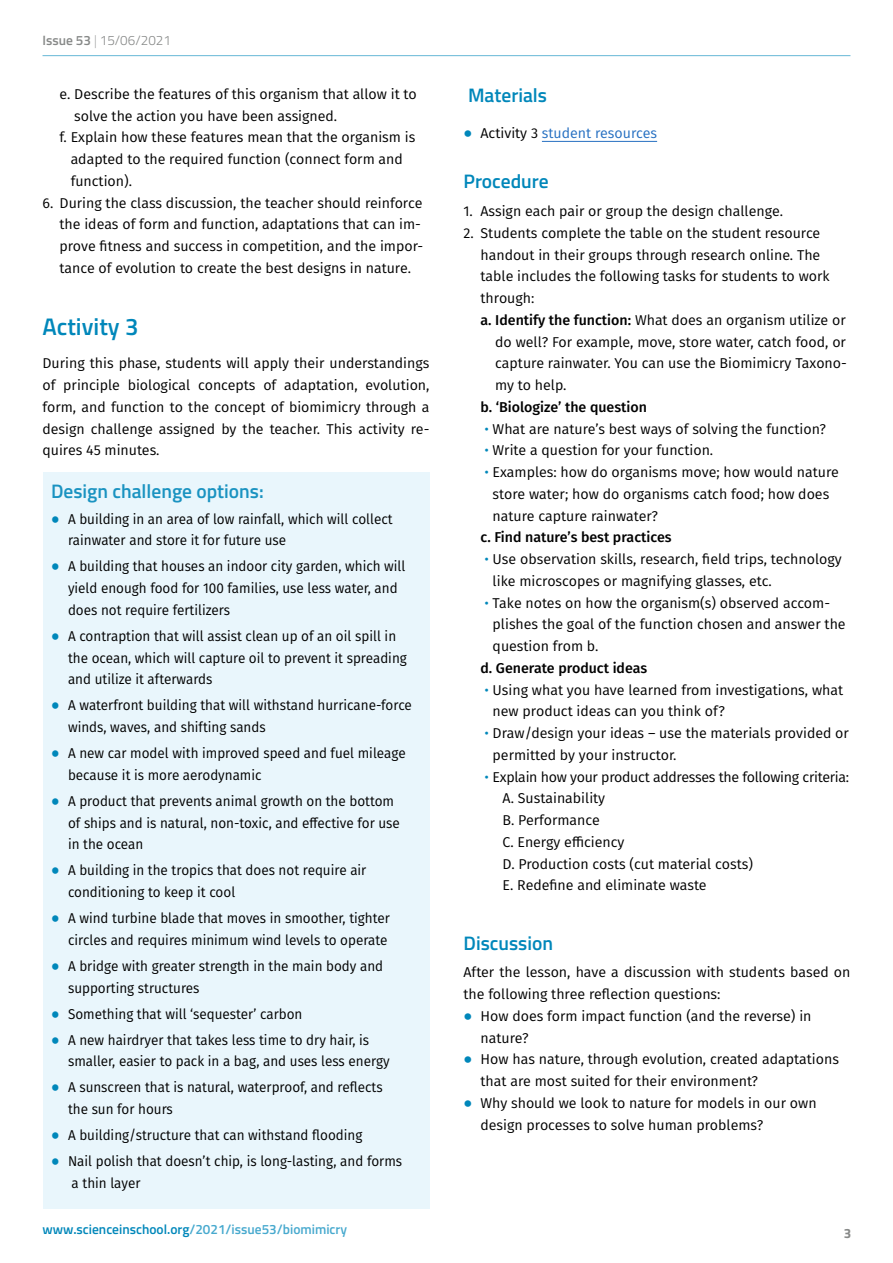
<style>
.page{position:relative;width:893px;height:1263px;background:#fff}
.page>*{position:absolute;margin:0;border:0;box-sizing:border-box;transform-origin:0 0}
.Heading_2{font:600 24px "Titillium Web";color:#0087ba}
.Heading_shading{font:600 19.5px "Titillium Web";color:#1a93c1}
.Heading_3{font:600 19.5px "Titillium Web";color:#0087ba}
.Normal_liste{font:600 19.5px "Titillium Web";color:#0087ba}
.List_figures_FIRA{font:14.25px/21.8px "Fira Sans";color:#000}
.copy_FIRA{font:14.25px/21.8px "Fira Sans";color:#000;scale:.95 1}
.copy_FIRA-2{font:14.25px/21.8px "Fira Sans";color:#000}
.List_figures_FIRA-2{font:500 14.25px "Fira Sans";color:#000}
.List_figures_FIRA-3{font:14.25px "Fira Sans";letter-spacing:-.02em;color:#000}
.t1{font:14.25px "Fira Sans";color:#256fc1}
.t2{font:600 13.5px "Titillium Web";color:#47a9ce}
.t3{font:300 13.5px "Titillium Web";color:#878988}
.t4{font:700 13.5px "Titillium Web";color:#878988}
.s1{font-weight:600}
.s2{font-weight:200}
.s3{color:#0087ba}
.s4{color:#000}
.s5{font-weight:500}
</style>
<div class="page">
<hr style="left:43px;top:55px;width:807px;height:1px;background:#66b7d6">
<div style="left:43px;top:472px;width:386px;height:42px;background:#e9f6fc"></div>
<div style="left:43px;top:489px;width:386px;height:56px;background:#e9f6fc"></div>
<div style="left:43px;top:537px;width:386px;height:77px;background:#e9f6fc"></div>
<div style="left:43px;top:606px;width:386px;height:78px;background:#e9f6fc"></div>
<div style="left:43px;top:676px;width:386px;height:56px;background:#e9f6fc"></div>
<div style="left:43px;top:723px;width:386px;height:56px;background:#e9f6fc"></div>
<div style="left:43px;top:771px;width:386px;height:78px;background:#e9f6fc"></div>
<div style="left:43px;top:841px;width:386px;height:56px;background:#e9f6fc"></div>
<div style="left:43px;top:888px;width:386px;height:56px;background:#e9f6fc"></div>
<div style="left:43px;top:936px;width:386px;height:56px;background:#e9f6fc"></div>
<div style="left:43px;top:984px;width:386px;height:34px;background:#e9f6fc"></div>
<div style="left:43px;top:1010px;width:386px;height:56px;background:#e9f6fc"></div>
<div style="left:43px;top:1058px;width:386px;height:56px;background:#e9f6fc"></div>
<div style="left:43px;top:1105px;width:386px;height:35px;background:#e9f6fc"></div>
<div style="left:43px;top:1131px;width:386px;height:78px;background:#e9f6fc"></div>
<hr style="left:542px;top:141px;width:115px;height:1px;background:#256fc1">
<p class="t3" style="left:43px;top:31px;width:130px"><span class="s1">Issue 53</span> <span class="s2">|</span> 15/06/2021</p>
<p class="List_figures_FIRA" style="left:74px;top:83px;width:344px;text-indent:-15px">e. Describe the features of this organism that allow it to solve the action you have been assigned.</p>
<p class="List_figures_FIRA" style="left:71px;top:126px;width:346px;text-indent:-11px">f. Explain how these features mean that the organism is adapted to the required function (connect form and function).</p>
<p class="List_figures_FIRA" style="left:60px;top:191px;width:365px;text-indent:-17px">6. During the class discussion, the teacher should reinforce the ideas of form and function, adaptations that can im&shy;prove fitness and success in competition, and the impor&shy;tance of evolution to create the best designs in nature.</p>
<p class="Heading_2" style="left:43px;top:308px;width:97px">Activity 3</p>
<p class="copy_FIRA-2" style="left:43px;top:352px;width:388px;text-align:justify">During this phase, students will apply their understandings of principle biological concepts of adaptation, evolution, form, and function to the concept of biomimicry through a design challenge assigned by the teacher. This activity re&shy;quires 45 minutes.</p>
<p class="Heading_shading" style="left:51px;top:476px;width:214px">Design challenge options:</p>
<p class="copy_FIRA" style="left:68px;top:507px;width:343px;text-indent:-17px"><span class="s3">⦁</span> A building in an area of low rainfall, which will collect rainwater and store it for future use</p>
<p class="copy_FIRA" style="left:68px;top:555px;width:357px;text-indent:-17px"><span class="s3">⦁</span> A building that houses an indoor city garden, which will yield enough food for 100 families, use less water, and does not require fertilizers</p>
<p class="copy_FIRA" style="left:68px;top:625px;width:358px;text-indent:-17px"><span class="s3">⦁</span> A contraption that will assist clean up of an oil spill in the ocean, which will capture oil to prevent it spreading and utilize it afterwards</p>
<p class="copy_FIRA" style="left:68px;top:694px;width:364px;text-indent:-17px"><span class="s3">⦁</span> A waterfront building that will withstand hurricane-force winds, waves, and shifting sands</p>
<p class="copy_FIRA" style="left:68px;top:742px;width:357px;text-indent:-17px"><span class="s3">⦁</span> A new car model with improved speed and fuel mileage because it is more aerodynamic</p>
<p class="copy_FIRA" style="left:68px;top:790px;width:351px;text-indent:-17px"><span class="s3">⦁</span> A product that prevents animal growth on the bottom of ships and is natural, non-toxic, and effective for use in the ocean</p>
<p class="copy_FIRA" style="left:68px;top:859px;width:316px;text-indent:-17px"><span class="s3">⦁</span> A building in the tropics that does not require air conditioning to keep it cool</p>
<p class="copy_FIRA" style="left:51px;top:907px;width:358px;text-align:right"><span class="s3">⦁</span> A wind turbine blade that moves in smoother, tighter circles and requires minimum wind levels to operate</p>
<p class="copy_FIRA" style="left:68px;top:955px;width:333px;text-indent:-17px"><span class="s3">⦁</span> A bridge with greater strength in the main body and supporting structures</p>
<p class="copy_FIRA" style="left:51px;top:1002px;width:266px"><span class="s3">⦁</span> Something that will ‘sequester’ carbon</p>
<p class="copy_FIRA" style="left:68px;top:1028px;width:340px;text-indent:-17px"><span class="s3">⦁</span> A new hairdryer that takes less time to dry hair, is smaller, easier to pack in a bag, and uses less energy</p>
<p class="copy_FIRA" style="left:68px;top:1076px;width:333px;text-indent:-17px"><span class="s3">⦁</span> A sunscreen that is natural, waterproof, and reflects the sun for hours</p>
<p class="copy_FIRA" style="left:51px;top:1124px;width:329px"><span class="s3">⦁</span> A building/structure that can withstand flooding</p>
<p class="copy_FIRA" style="left:72px;top:1150px;width:349px;text-indent:-21px"><span class="s3">⦁</span> Nail polish that doesn’t chip, is long-lasting, and forms a thin layer</p>
<p class="Normal_liste" style="left:468px;top:80px;width:81px">Materials</p>
<p class="t1" style="left:463px;top:123px;width:195px"><span class="s3">⦁</span> <span class="s4">Activity 3</span> student resources</p>
<p class="Heading_3" style="left:463px;top:167px;width:87px">Procedure</p>
<p class="List_figures_FIRA" style="left:463px;top:200px;width:321px">1. Assign each pair or group the design challenge.</p>
<p class="List_figures_FIRA" style="left:480px;top:222px;width:351px;text-indent:-17px">2. Students complete the table on the student resource handout in their groups through research online. The table includes the following tasks for students to work through:</p>
<p class="List_figures_FIRA" style="left:495px;top:309px;width:353px;text-align:justify;text-indent:-15px"><span class="s5">a. Identify the function:</span> What does an organism utilize or do well? For example, move, store water, catch food, or capture rainwater. You can use the Biomimicry Taxono&shy;my to help.</p>
<p class="List_figures_FIRA-2" style="left:480px;top:395px;width:168px">b. ‘Biologize’ the question</p>
<p class="List_figures_FIRA" style="left:484px;top:417px;width:343px"><span class="s3">•</span> What are nature’s best ways of solving the function?</p>
<p class="List_figures_FIRA" style="left:484px;top:439px;width:230px"><span class="s3">•</span> Write a question for your function.</p>
<p class="List_figures_FIRA" style="left:493px;top:461px;width:348px;text-indent:-8px"><span class="s3">•</span> Examples: how do organisms move; how would nature store water; how do organisms catch food; how does nature capture rainwater?</p>
<p class="List_figures_FIRA-2" style="left:480px;top:526px;width:193px">c. Find nature’s best practices</p>
<p class="List_figures_FIRA" style="left:493px;top:548px;width:351px;text-indent:-8px"><span class="s3">•</span> Use observation skills, research, field trips, technology like microscopes or magnifying glasses, etc.</p>
<p class="List_figures_FIRA" style="left:493px;top:591px;width:355px;text-indent:-8px"><span class="s3">•</span> Take notes on how the organism(s) observed accom&shy;plishes the goal of the function chosen and answer the question from b.</p>
<p class="List_figures_FIRA-2" style="left:480px;top:656px;width:168px">d. Generate product ideas</p>
<p class="List_figures_FIRA" style="left:493px;top:678px;width:352px;text-indent:-8px"><span class="s3">•</span> Using what you have learned from investigations, what new product ideas can you think of?</p>
<p class="List_figures_FIRA" style="left:493px;top:722px;width:358px;text-indent:-8px"><span class="s3">•</span> Draw/design your ideas – use the materials provided or permitted by your instructor.</p>
<p class="List_figures_FIRA-3" style="left:484px;top:766px;width:366px"><span class="s3">•</span> Explain how your product addresses the following criteria:</p>
<p class="List_figures_FIRA" style="left:502px;top:787px;width:104px">A. Sustainability</p>
<p class="List_figures_FIRA" style="left:502px;top:809px;width:99px">B. Performance</p>
<p class="List_figures_FIRA" style="left:502px;top:831px;width:124px">C. Energy efficiency</p>
<p class="List_figures_FIRA" style="left:502px;top:852px;width:252px">D. Production costs (cut material costs)</p>
<p class="List_figures_FIRA" style="left:502px;top:874px;width:206px">E. Redefine and eliminate waste</p>
<p class="Heading_3" style="left:463px;top:928px;width:91px">Discussion</p>
<p class="copy_FIRA-2" style="left:463px;top:961px;width:388px">After the lesson, have a discussion with students based on the following three reflection questions:</p>
<p class="copy_FIRA-2" style="left:480px;top:1005px;width:332px;text-indent:-17px"><span class="s3">⦁</span> How does form impact function (and the reverse) in nature?</p>
<p class="copy_FIRA-2" style="left:480px;top:1048px;width:360px;text-indent:-17px"><span class="s3">⦁</span> How has nature, through evolution, created adaptations that are most suited for their environment?</p>
<p class="copy_FIRA-2" style="left:480px;top:1092px;width:338px;text-indent:-17px"><span class="s3">⦁</span> Why should we look to nature for models in our own design processes to solve human problems?</p>
<p class="t2" style="left:43px;top:1219px;width:306px"><span class="s3">www.scienceinschool.org</span>/2021/issue53/biomimicry</p>
<p class="t4" style="left:844px;top:1223px;width:9px">3</p>
</div>
